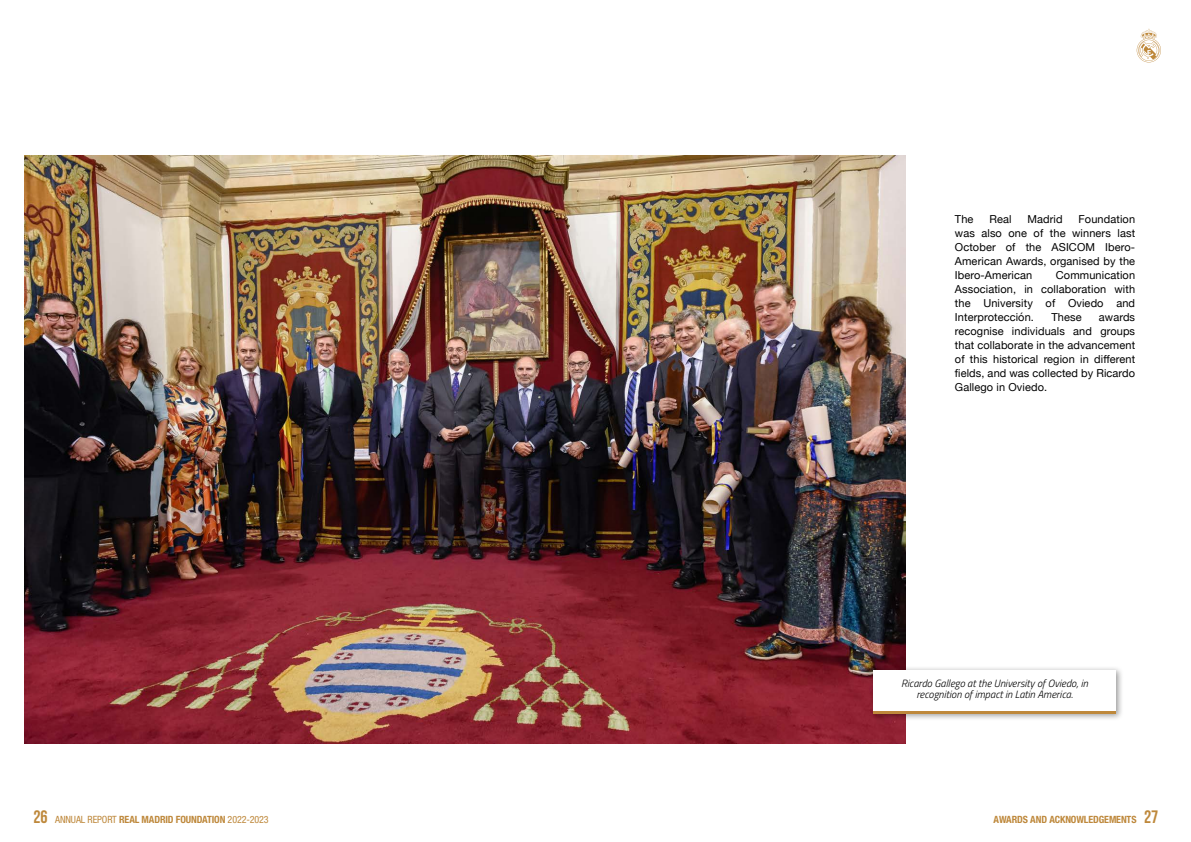
<style>
.page{position:relative;width:1191px;height:842px;background:#fff}
.page>*{position:absolute;margin:0;border:0;box-sizing:border-box;transform-origin:0 0}
.t1{font:11px/14px "Helvetica Neue";letter-spacing:.01em;color:#000;text-align:justify}
.t2{font:italic 300 10.5px/11.1px "Titillium Web";color:#000;text-align:center}
.t3{font:condensed 10px "Helvetica Neue";letter-spacing:-.01em;color:#be883b}
.t4{font:700 condensed 10px "Helvetica Neue";letter-spacing:-.01em;color:#be883b}
.s1{font-family:"Bebas Neue";font-stretch:normal;font-size:18px}
.s2{font-weight:700}
.s3{font-family:"Bebas Neue";font-weight:400;font-stretch:normal;font-size:18px}
</style>
<div class="page">
<svg style="left:1136px;top:29px;width:25px;height:33px"></svg>
<img style="left:24px;top:155px;width:882px;height:588px">
<div style="left:869px;top:666px;width:255px;height:55px;background:#000;opacity:.4"></div>
<div style="left:873px;top:670px;width:242px;height:43px;background:#fff"></div>
<hr style="left:873px;top:710px;width:242px;height:3px;background:#be883b">
<p class="t1" style="left:955px;top:213px;width:182px;text-indent:124px">Foundation was also one of the winners last October of the ASICOM Ibero-American Awards, organised by the Ibero-American</p>
<p class="t1" style="left:955px;top:213px;width:20px">The</p>
<p class="t1" style="left:989px;top:213px;width:24px">Real</p>
<p class="t1" style="left:1027px;top:213px;width:37px">Madrid</p>
<p class="t1" style="left:955px;top:269px;width:182px;text-indent:101px">Communication Association, in collaboration with the University of Oviedo and Interprotección.</p>
<p class="t1" style="left:955px;top:311px;width:182px;text-indent:144px">awards recognise individuals and groups that collaborate in the advancement of this historical region in different fields, and was collected by Ricardo Gallego in Oviedo.</p>
<p class="t1" style="left:1051px;top:311px;width:32px">These</p>
<p class="t2" style="left:901px;top:677px;width:188px">Ricardo Gallego at the University of Oviedo, in recognition of impact in Latin America.</p>
<p class="t3" style="left:34px;top:813px;width:237px"><span class="s1">26</span> ANNUAL REPORT <span class="s2">REAL MADRID FOUNDATION</span> 2022-2023</p>
<p class="t4" style="left:993px;top:813px;width:166px">AWARDS AND ACKNOWLEDGEMENTS <span class="s3">27</span></p>
</div>
